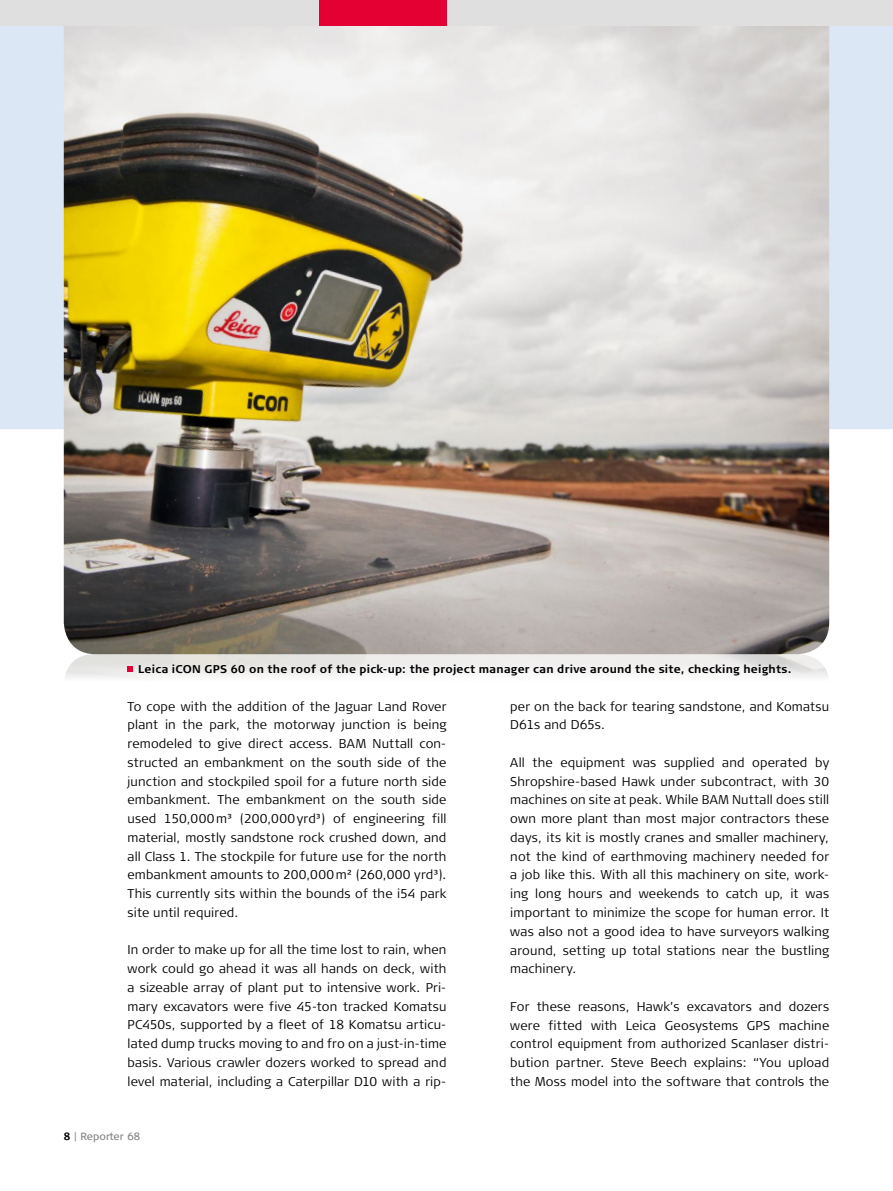
<style>
.page{position:relative;width:893px;height:1191px;background:#fff}
.page>*{position:absolute;margin:0;border:0;box-sizing:border-box;transform-origin:0 0}
.t1{font:300 12.75px/18.8px "Signa Column";letter-spacing:.015em;color:#000;text-align:justify}
.t2{font:700 11.25px "Signa Column";letter-spacing:.02em;color:#000}
.t3{font:10.5px "Signa Column";letter-spacing:-.005em;color:#868586}
.s1{font-weight:700;color:#000}
</style>
<div class="page">
<div style="left:0;top:26px;width:893px;height:403px;background:#dce7f6"></div>
<img style="left:64px;top:26px;width:765px;height:628px">
<svg style="left:65px;top:654px;width:763px;height:24px;fill:#f0eeee"></svg>
<svg style="left:128px;top:667px;width:5px;height:5px"></svg>
<div style="left:0;top:0;width:893px;height:26px;background:#dfdfe0"></div>
<div style="left:319px;top:0;width:127px;height:26px;background:#e40032"></div>
<p class="t2" style="left:138px;top:662px;width:655px">Leica iCON GPS 60 on the roof of the pick-up: the project manager can drive around the site, checking heights.</p>
<p class="t1" style="left:128px;top:696px;width:320px">To cope with the addition of the Jaguar Land Rover plant in the park, the motorway junction is being remodeled to give direct access. BAM Nuttall con&shy;structed an embankment on the south side of the junction and stockpiled spoil for a future north side embankment. The embankment on the south side used 150,000m³ (200,000yrd³) of engineering fill material, mostly sandstone rock crushed down, and all Class 1. The stockpile for future use for the north embankment amounts to 200,000m² (260,000 yrd³).<br>This currently sits within the bounds of the i54 park site until required.</p>
<p class="t1" style="left:128px;top:940px;width:320px">In order to make up for all the time lost to rain, when work could go ahead it was all hands on deck, with a sizeable array of plant put to intensive work. Pri&shy;mary excavators were five 45-ton tracked Komatsu PC450s, supported by a fleet of 18 Komatsu articu&shy;lated dump trucks moving to and fro on a just-in-time basis. Various crawler dozers worked to spread and level material, including a Caterpillar D10 with a rip-</p>
<p class="t3" style="left:64px;top:1129px;width:78px"><span class="s1">8</span> | Reporter 68</p>
<p class="t1" style="left:510px;top:697px;width:320px">per on the back for tearing sandstone, and Komatsu<br>D61s and D65s.</p>
<p class="t1" style="left:510px;top:753px;width:320px">All the equipment was supplied and operated by Shropshire-based Hawk under subcontract, with 30 machines on site at peak. While BAM Nuttall does still own more plant than most major contractors these days, its kit is mostly cranes and smaller machinery, not the kind of earthmoving machinery needed for a job like this. With all this machinery on site, work&shy;ing long hours and weekends to catch up, it was important to minimize the scope for human error. It was also not a good idea to have surveyors walking around, setting up total stations near the bustling machinery.</p>
<p class="t1" style="left:510px;top:997px;width:320px">For these reasons, Hawk’s excavators and dozers were fitted with Leica Geosystems GPS machine control equipment from authorized Scanlaser distri&shy;bution partner. Steve Beech explains: “You upload the Moss model into the software that controls the</p>
</div>
